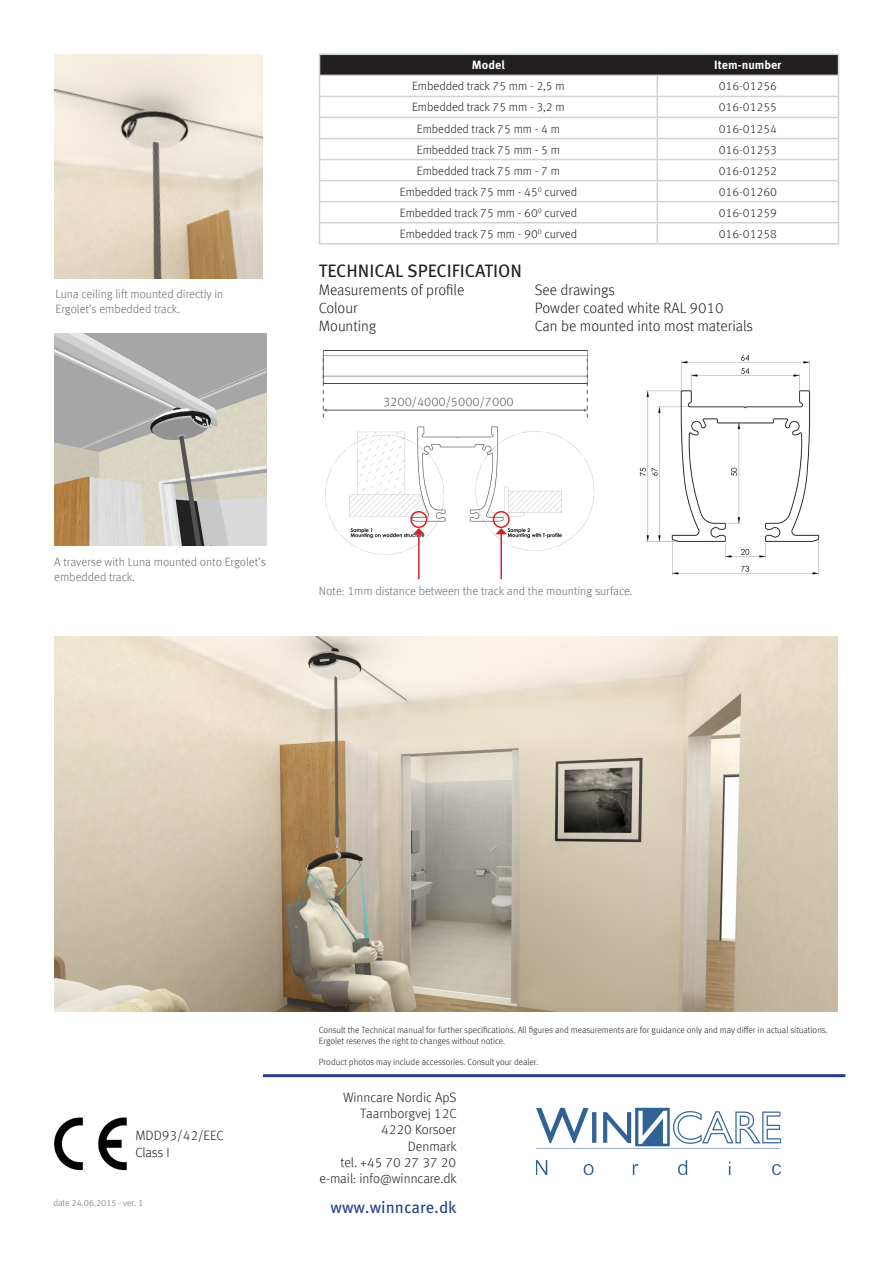
<style>
.page{position:relative;width:893px;height:1263px;background:#fff}
.page>*{position:absolute;margin:0;border:0;box-sizing:border-box;transform-origin:0 0}
.t1{font:18px "Meta Pro";color:#231f20}
.t2{font:16.5px "Meta Pro";color:#253f8e}
.t3{font:300 15px "Meta Offc Pro";color:#231f20}
.t4{font:300 13.5px "Meta Offc Pro";color:#231f20}
.t5{font:300 12.6px "Meta Offc Pro";color:#57585a}
.t6{font:300 12px "Meta Offc Pro";color:#231f20}
.t7{font:300 12px/14.4px "Meta Offc Pro";color:#6c6d70}
.t8{font:700 12px "Meta Pro";color:#fff}
.t9{font:300 9px/10.8px "Meta Offc Pro";color:#231f20}
.t10{font:300 9px "Meta Offc Pro";color:#6c6d70}
</style>
<div class="page">
<hr style="left:263px;top:1074px;width:582px;height:3px;background:#253f8e">
<svg style="left:319px;top:54px;width:520px;height:189px"></svg>
<hr style="left:657px;top:75px;width:182px;height:1px;background:#d1d2d4">
<hr style="left:319px;top:96px;width:338px;height:1px;background:#d1d2d4">
<hr style="left:319px;top:117px;width:338px;height:1px;background:#d1d2d4">
<hr style="left:319px;top:138px;width:338px;height:1px;background:#d1d2d4">
<hr style="left:319px;top:159px;width:338px;height:1px;background:#d1d2d4">
<hr style="left:319px;top:180px;width:338px;height:1px;background:#d1d2d4">
<hr style="left:319px;top:201px;width:338px;height:1px;background:#d1d2d4">
<hr style="left:319px;top:222px;width:338px;height:1px;background:#d1d2d4">
<hr style="left:319px;top:243px;width:338px;height:1px;background:#d1d2d4">
<hr style="left:657px;top:243px;width:182px;height:1px;background:#d1d2d4">
<img style="left:54px;top:334px;width:212px;height:212px">
<img style="left:54px;top:54px;width:209px;height:225px">
<img style="left:54px;top:1117px;width:73px;height:54px">
<img style="left:54px;top:636px;width:783px;height:375px">
<img style="left:325px;top:426px;width:270px;height:129px">
<img style="left:639px;top:354px;width:181px;height:222px">
<img style="left:322px;top:350px;width:266px;height:68px">
<hr style="left:326px;top:410px;width:259px;height:1px;background:#57585a">
<svg style="left:584px;top:358px;width:4px;height:60px"></svg>
<svg style="left:323px;top:358px;width:4px;height:60px"></svg>
<div style="left:493px;top:511px;width:17px;height:17px;border:2px solid #d1232a;border-radius:50%"></div>
<div style="left:410px;top:511px;width:17px;height:17px;border:2px solid #d1232a;border-radius:50%"></div>
<hr style="left:500px;top:534px;width:2px;height:45px;background:#d1232a">
<svg style="left:495px;top:528px;width:12px;height:6px"></svg>
<hr style="left:418px;top:534px;width:2px;height:45px;background:#d1232a">
<svg style="left:413px;top:528px;width:12px;height:6px"></svg>
<img style="left:536px;top:1107px;width:245px;height:68px">
<p class="t7" style="left:55px;top:286px;width:169px">Luna ceiling lift mounted directly in<br>Ergolet’s embedded track.</p>
<p class="t8" style="left:472px;top:56px;width:34px">Model</p>
<p class="t8" style="left:714px;top:56px;width:69px">Item-number</p>
<p class="t6" style="left:412px;top:78px;width:154px">Embedded track 75 mm - 2,5 m</p>
<p class="t6" style="left:719px;top:78px;width:60px">016-01256</p>
<p class="t6" style="left:412px;top:99px;width:154px">Embedded track 75 mm - 3,2 m</p>
<p class="t6" style="left:719px;top:99px;width:60px">016-01255</p>
<p class="t6" style="left:417px;top:120px;width:145px">Embedded track 75 mm - 4 m</p>
<p class="t6" style="left:719px;top:120px;width:60px">016-01254</p>
<p class="t6" style="left:417px;top:141px;width:145px">Embedded track 75 mm - 5 m</p>
<p class="t6" style="left:719px;top:141px;width:60px">016-01253</p>
<p class="t6" style="left:417px;top:162px;width:145px">Embedded track 75 mm - 7 m</p>
<p class="t6" style="left:719px;top:162px;width:60px">016-01252</p>
<p class="t6" style="left:400px;top:183px;width:179px">Embedded track 75 mm - 45<sup>0</sup> curved</p>
<p class="t6" style="left:719px;top:183px;width:60px">016-01260</p>
<p class="t6" style="left:400px;top:204px;width:179px">Embedded track 75 mm - 60<sup>0</sup> curved</p>
<p class="t6" style="left:719px;top:204px;width:60px">016-01259</p>
<p class="t6" style="left:400px;top:225px;width:179px">Embedded track 75 mm - 90<sup>0</sup> curved</p>
<p class="t6" style="left:719px;top:225px;width:60px">016-01258</p>
<p class="t1" style="left:319px;top:257px;width:205px">TECHNICAL SPECIFICATION</p>
<p class="t3" style="left:319px;top:279px;width:147px">Measurements of profile</p>
<p class="t3" style="left:535px;top:279px;width:82px">See drawings</p>
<p class="t3" style="left:319px;top:297px;width:40px">Colour</p>
<p class="t3" style="left:535px;top:297px;width:190px">Powder coated white RAL 9010</p>
<p class="t3" style="left:319px;top:315px;width:59px">Mounting</p>
<p class="t3" style="left:535px;top:315px;width:220px">Can be mounted into most materials</p>
<p class="t5" style="left:383px;top:392px;width:132px">3200/4000/5000/7000</p>
<p class="t7" style="left:54px;top:554px;width:213px">A traverse with Luna mounted onto Ergolet’s embedded track.</p>
<p class="t7" style="left:319px;top:582px;width:315px">Note: 1mm distance between the track and the mounting surface.</p>
<p class="t4" style="left:135px;top:1126px;width:90px">MDD93/42/EEC</p>
<p class="t4" style="left:135px;top:1142px;width:36px">Class I</p>
<p class="t10" style="left:53px;top:1197px;width:91px">date 24.06.2015 - ver. 1</p>
<p class="t9" style="left:319px;top:1024px;width:510px">Consult the Technical manual for further specifications. All figures and measurements are for guidance only and may differ in actual situations.<br>Ergolet reserves the right to changes without notice.</p>
<p class="t9" style="left:319px;top:1056px;width:221px">Product photos may include accessories. Consult your dealer.</p>
<p class="t4" style="left:343px;top:1087px;width:115px">Winncare Nordic ApS</p>
<p class="t4" style="left:360px;top:1104px;width:98px">Taarnborgvej 12C</p>
<p class="t4" style="left:381px;top:1120px;width:77px">4220 Korsoer</p>
<p class="t4" style="left:408px;top:1136px;width:50px">Denmark</p>
<p class="t4" style="left:340px;top:1152px;width:117px">tel. +45 70 27 37 20</p>
<p class="t4" style="left:319px;top:1168px;width:139px">e-mail: info@winncare.dk</p>
<p class="t2" style="left:330px;top:1194px;width:128px">www.winncare.dk</p>
</div>
